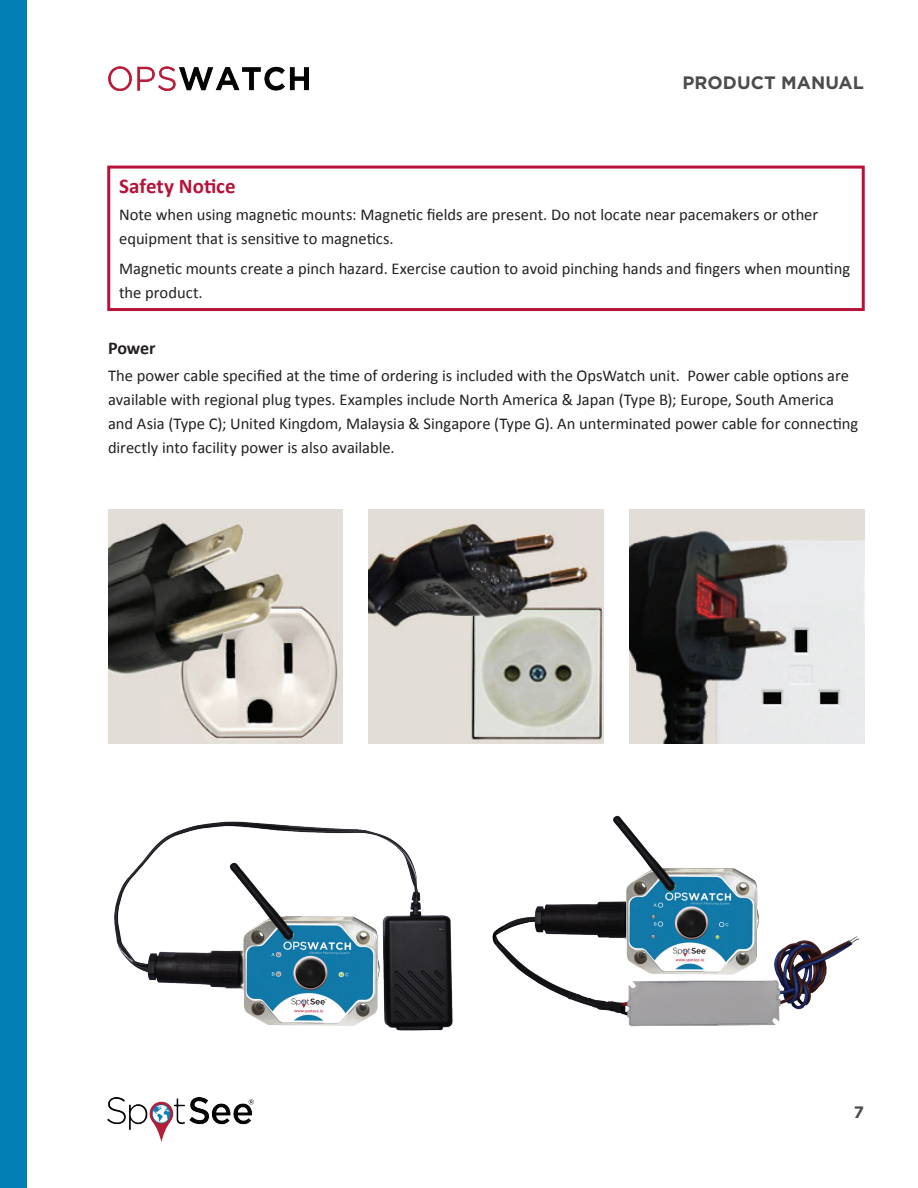
<style>
.page{position:relative;width:918px;height:1188px;background:#fff}
.page>*{position:absolute;margin:0;border:0;box-sizing:border-box;transform-origin:0 0}
.t1{font:700 21px "Calibri";color:#b71238}
.t2{font:700 18px "Gotham";letter-spacing:.005em;color:#4d4b4d}
.t3{font:700 18px "Calibri";letter-spacing:-.01em;color:#231f20}
.t4{font:16.5px/24px "Calibri";color:#231f20}
.t5{font:700 16.5px "Gotham";color:#4d4b4d}
</style>
<div class="page">
<img style="left:108px;top:1097px;width:145px;height:44px">
<div style="left:248px;top:1098px;width:8px;height:7px;background:#fff"></div>
<svg style="left:249px;top:1099px;width:5px;height:6px"></svg>
<div style="left:0;top:0;width:27px;height:1188px;background:#007fb2"></div>
<img style="left:108px;top:66px;width:201px;height:25px">
<img style="left:108px;top:509px;width:234px;height:234px">
<img style="left:369px;top:509px;width:234px;height:234px">
<img style="left:630px;top:509px;width:234px;height:234px">
<img style="left:114px;top:821px;width:339px;height:210px">
<img style="left:492px;top:815px;width:368px;height:212px">
<div style="left:107px;top:166px;width:758px;height:145px;border:3px solid #b71238"></div>
<p class="t2" style="left:682px;top:72px;width:183px">PRODUCT MANUAL</p>
<p class="t1" style="left:119px;top:172px;width:118px">Safety Notice</p>
<p class="t4" style="left:119px;top:202px;width:701px">Note when using magnetic mounts: Magnetic fields are present. Do not locate near pacemakers or other equipment that is sensitive to magnetics.</p>
<p class="t4" style="left:119px;top:256px;width:732px">Magnetic mounts create a pinch hazard. Exercise caution to avoid pinching hands and fingers when mounting the product.</p>
<p class="t3" style="left:108px;top:336px;width:49px">Power</p>
<p class="t4" style="left:108px;top:363px;width:752px">The power cable specified at the time of ordering is included with the OpsWatch unit. Power cable options are available with regional plug types. Examples include North America &amp; Japan (Type B); Europe, South America and Asia (Type C); United Kingdom, Malaysia &amp; Singapore (Type G). An unterminated power cable for connecting directly into facility power is also available.</p>
<p class="t5" style="left:854px;top:1103px;width:12px">7</p>
</div>
